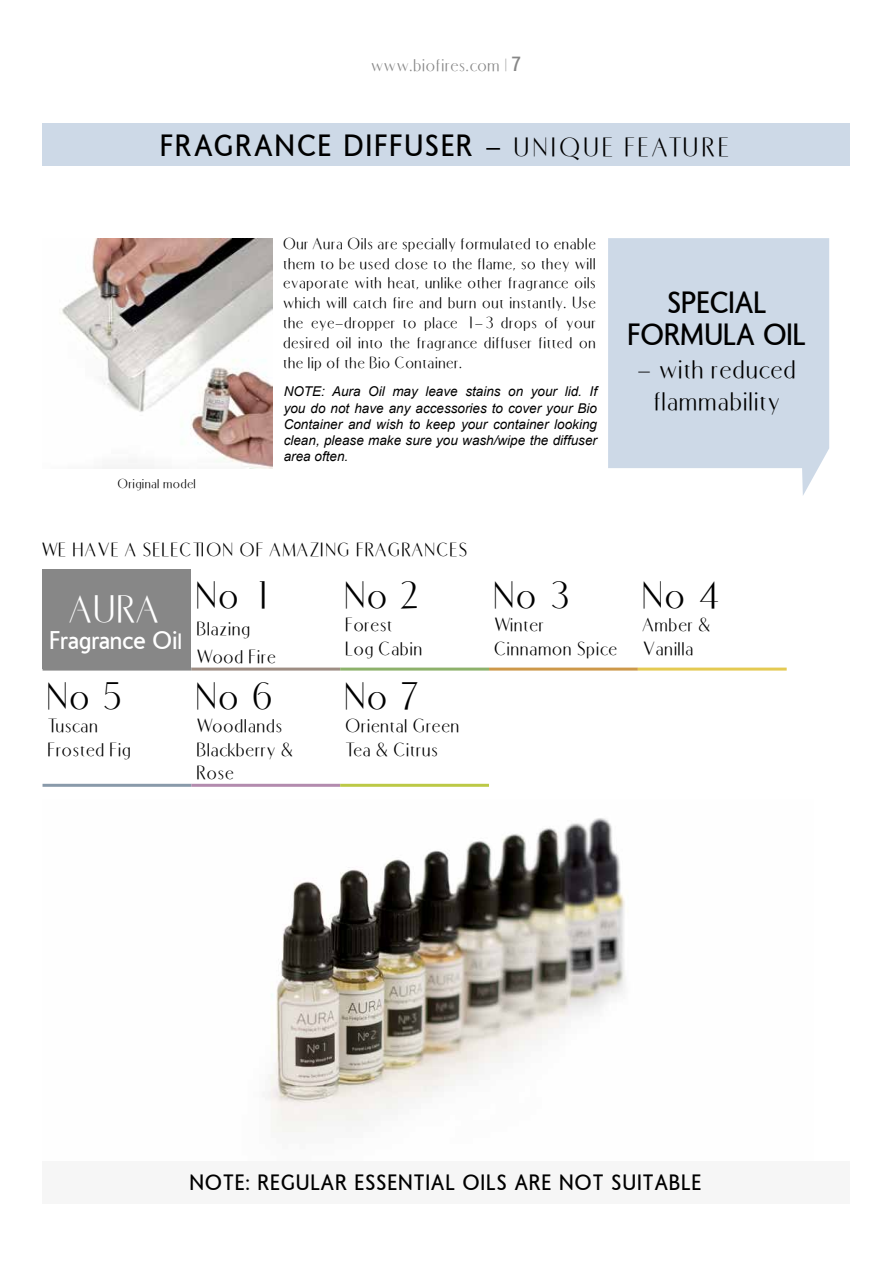
<style>
.page{position:relative;width:893px;height:1263px;background:#fff}
.page>*{position:absolute;margin:0;border:0;box-sizing:border-box;transform-origin:0 0}
.t1{font:39px "COM4 t Fine";color:#000}
.t2{font:39px "COM4 t Fine";color:#fff}
.t3{font:500 27px "COM4 t Sans";letter-spacing:.075em;color:#000}
.t4{font:27px/32.4px "COM4 t Fine";color:#000;text-align:center}
.t5{font:500 27px/32.4px "COM4 t Sans";color:#000;text-align:center}
.t6{font:500 22.5px "COM4 t Sans";color:#fff}
.t7{font:19.5px/23.4px "COM4 t Fine";color:#000}
.t8{font:500 19.5px "COM4 t Sans";letter-spacing:.05em;color:#000}
.t9{font:19.5px "COM4 t Fine";letter-spacing:.03em;color:#000}
.t10{font:18px "COM4 t Fine";color:#878787}
.t11{font:16.5px/19.8px "COM4 t Fine";color:#000;text-align:justify}
.t12{font:italic 13.5px/16.2px "Arial";color:#000;text-align:justify}
.t13{font:13.5px "COM4 t Fine";color:#000}
.s1{font-family:"COM4 t Sans";font-weight:500}
.s2{font-family:"COM4 t Fine";font-weight:400}
.s3{font-size:19.5px}
</style>
<div class="page">
<div style="left:43px;top:569px;width:148px;height:100px;background:#878787"></div>
<hr style="left:191px;top:668px;width:149px;height:3px;background:#9e8d83">
<hr style="left:43px;top:668px;width:148px;height:3px;background:#878787">
<hr style="left:340px;top:668px;width:149px;height:3px;background:#8db16b">
<hr style="left:489px;top:668px;width:149px;height:3px;background:#cd984a">
<hr style="left:638px;top:668px;width:149px;height:3px;background:#e4ca53">
<hr style="left:43px;top:784px;width:148px;height:3px;background:#899aaa">
<hr style="left:191px;top:784px;width:149px;height:3px;background:#b38bae">
<hr style="left:340px;top:784px;width:149px;height:3px;background:#bcc946">
<div style="left:43px;top:1161px;width:807px;height:42px;background:#f6f6f6"></div>
<div style="left:43px;top:123px;width:807px;height:43px;background:#cdd9e7"></div>
<svg style="left:608px;top:238px;width:221px;height:257px;background:#d2dce9"></svg>
<img style="left:62px;top:238px;width:211px;height:230px">
<img style="left:268px;top:818px;width:357px;height:314px">
<p class="t10" style="left:372px;top:56px;width:151px">www.biofires.com | <span class="s1">7</span></p>
<h2 class="t3" style="left:162px;top:134px;width:571px">FRAGRANCE DIFFUSER - <span class="s2">UNIQUE FEATURE</span></h2>
<p class="t13" style="left:118px;top:477px;width:80px">Original model</p>
<p class="t11" style="left:284px;top:233px;width:315px">Our Aura Oils are specially formulated to enable them to be used close to the flame, so they will evaporate with heat, unlike other fragrance oils which will catch fire and burn out instantly. Use the eye-dropper to place 1-3 drops of your desired oil into the fragrance diffuser fitted on the lip of the Bio Container.</p>
<p class="t12" style="left:284px;top:384px;width:315px">NOTE: Aura Oil may leave stains on your lid. If you do not have any accessories to cover your Bio Container and wish to keep your container looking clean, please make sure you wash/wipe the diffuser area often.</p>
<h2 class="t5" style="left:629px;top:289px;width:180px">SPECIAL<br>FORMULA OIL</h2>
<h2 class="t4" style="left:639px;top:353px;width:161px">- with reduced flammability</h2>
<p class="t9" style="left:43px;top:540px;width:428px">WE HAVE A SELECTION OF AMAZING FRAGRANCES</p>
<h1 class="t2" style="left:72px;top:589px;width:92px">AURA</h1>
<h3 class="t6" style="left:51px;top:631px;width:134px">Fragrance Oi<span class="s3">l</span></h3>
<h1 class="t1" style="left:49px;top:677px;width:76px">No 5</h1>
<p class="t7" style="left:49px;top:714px;width:85px">Tuscan<br>Frosted Fig</p>
<h1 class="t1" style="left:197px;top:575px;width:78px">No 1</h1>
<p class="t7" style="left:197px;top:615px;width:81px;line-height:27.6px">Blazing<br>Wood Fire</p>
<h1 class="t1" style="left:197px;top:677px;width:78px">No 6</h1>
<p class="t7" style="left:197px;top:714px;width:99px">Woodlands<br>Blackberry &amp;<br>Rose</p>
<h1 class="t1" style="left:346px;top:575px;width:74px">No 2</h1>
<p class="t7" style="left:346px;top:613px;width:79px">Forest<br>Log Cabin</p>
<h1 class="t1" style="left:346px;top:677px;width:74px">No 7</h1>
<p class="t7" style="left:346px;top:714px;width:116px">Oriental Green<br>Tea &amp; Citrus</p>
<h1 class="t1" style="left:495px;top:575px;width:78px">No 3</h1>
<p class="t7" style="left:495px;top:613px;width:125px">Winter<br>Cinnamon Spice</p>
<h1 class="t1" style="left:644px;top:575px;width:78px">No 4</h1>
<p class="t7" style="left:644px;top:613px;width:70px">Amber &amp;<br>Vanilla</p>
<p class="t8" style="left:191px;top:1174px;width:513px">NOTE: REGULAR ESSENTIAL OILS ARE NOT SUITABLE</p>
</div>
